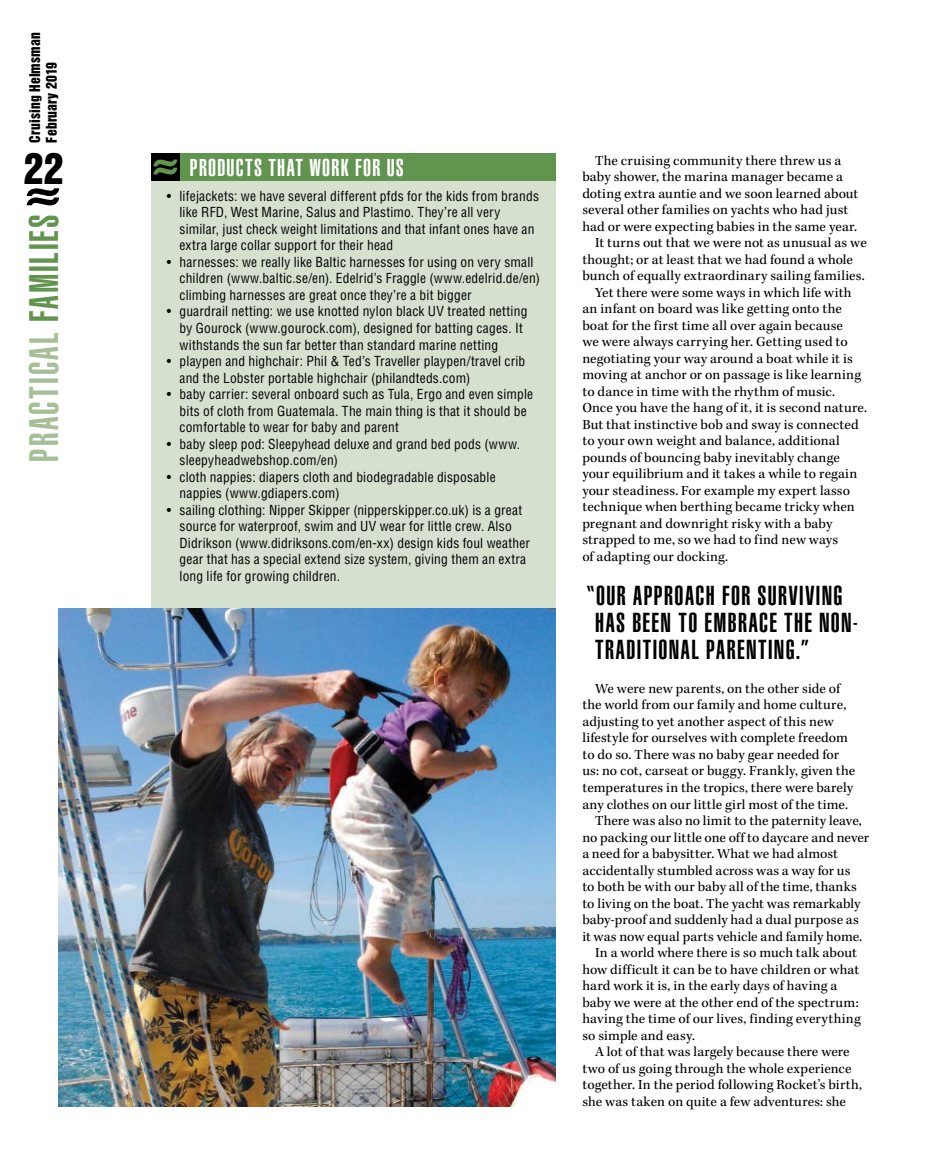
<style>
.page{position:relative;width:936px;height:1170px;background:#fff}
.page>*{position:absolute;margin:0;border:0;box-sizing:border-box;transform-origin:0 0}
.t1{font:40.5px "Helvetica LT Std Ultra Comp";letter-spacing:.055em;color:#a7bf99}
.t2{font:39px "Helvetica Inserat LT Std";color:#000}
.t3{font:27px/27px "Helvetica LT Std Ultra Comp";letter-spacing:.055em;color:#000}
.t4{font:24px "Helvetica LT Std Ultra Comp";letter-spacing:.05em;color:#fff}
.t5{font:14.25px "Kepler Std";letter-spacing:.01em;color:#000}
.t6{font:condensed 13.5px/16.5px "Helvetica LT Std";letter-spacing:.015em;color:#000}
.t7{font:13.5px/16.5px "Helvetica Inserat LT Std";letter-spacing:.015em;color:#000}
.s1{color:#61944f}
</style>
<div class="page">
<div style="left:151px;top:153px;width:404px;height:953px;background:#d6e0cf"></div>
<svg style="left:27px;top:188px;width:32px;height:17px"></svg>
<div style="left:151px;top:153px;width:404px;height:28px;background:#61944f"></div>
<div style="left:151px;top:153px;width:29px;height:28px;background:#000"></div>
<svg style="left:153px;top:159px;width:24px;height:15px"></svg>
<img style="left:58px;top:609px;width:497px;height:497px">
<p class="t7" style="left:27px;top:142px;width:112px;rotate:-90deg">Cruising Helmsman<br>February 2019</p>
<h2 class="t2" style="left:24px;top:146px;width:41px">22</h2>
<h1 class="t1" style="left:21px;top:461px;width:248px;rotate:-90deg">PRACTICAL <span class="s1">FAMILIES</span></h1>
<h3 class="t4" style="left:190px;top:153px;width:215px">PRODUCTS THAT WORK FOR US</h3>
<p class="t6" style="left:179px;top:188px;width:361px;text-indent:-13px">• lifejackets: we have several different pfds for the kids from brands like RFD, West Marine, Salus and Plastimo. They’re all very similar, just check weight limitations and that infant ones have an extra large collar support for their head</p>
<p class="t6" style="left:179px;top:254px;width:362px;text-indent:-13px">• harnesses: we really like Baltic harnesses for using on very small children (www.baltic.se/en). Edelrid’s Fraggle (www.edelrid.de/en) climbing harnesses are great once they’re a bit bigger</p>
<p class="t6" style="left:179px;top:303px;width:349px;text-indent:-13px">• guardrail netting: we use knotted nylon black UV treated netting by Gourock (www.gourock.com), designed for batting cages. It withstands the sun far better than standard marine netting</p>
<p class="t6" style="left:179px;top:353px;width:347px;text-indent:-13px">• playpen and highchair: Phil &amp; Ted’s Traveller playpen/travel crib and the Lobster portable highchair (philandteds.com)</p>
<p class="t6" style="left:179px;top:386px;width:355px;text-indent:-13px">• baby carrier: several onboard such as Tula, Ergo and even simple bits of cloth from Guatemala. The main thing is that it should be comfortable to wear for baby and parent</p>
<p class="t6" style="left:179px;top:435px;width:342px;text-indent:-13px">• baby sleep pod: Sleepyhead deluxe and grand bed pods (www. sleepyheadwebshop.com/en)</p>
<p class="t6" style="left:179px;top:468px;width:318px;text-indent:-13px">• cloth nappies: diapers cloth and biodegradable disposable nappies (www.gdiapers.com)</p>
<p class="t6" style="left:179px;top:501px;width:352px;text-indent:-13px">• sailing clothing: Nipper Skipper (nipperskipper.co.uk) is a great source for waterproof, swim and UV wear for little crew. Also Didrikson (www.didriksons.com/en-xx) design kids foul weather gear that has a special extend size system, giving them an extra long life for growing children.</p>
<p class="t5" style="left:595px;top:152px;width:248px">The cruising community there threw us a</p>
<p class="t5" style="left:582px;top:168px;width:262px">baby shower, the marina manager became a</p>
<p class="t5" style="left:582px;top:185px;width:277px">doting extra auntie and we soon learned about</p>
<p class="t5" style="left:582px;top:201px;width:267px">several other families on yachts who had just</p>
<p class="t5" style="left:582px;top:218px;width:276px">had or were expecting babies in the same year.</p>
<p class="t5" style="left:595px;top:234px;width:273px">It turns out that we were not as unusual as we</p>
<p class="t5" style="left:582px;top:251px;width:272px">thought; or at least that we had found a whole</p>
<p class="t5" style="left:582px;top:267px;width:284px">bunch of equally extraordinary sailing families.</p>
<p class="t5" style="left:595px;top:284px;width:258px">Yet there were some ways in which life with</p>
<p class="t5" style="left:582px;top:300px;width:261px">an infant on board was like getting onto the</p>
<p class="t5" style="left:582px;top:317px;width:262px">boat for the first time all over again because</p>
<p class="t5" style="left:582px;top:334px;width:267px">we were always carrying her. Getting used to</p>
<p class="t5" style="left:582px;top:350px;width:272px">negotiating your way around a boat while it is</p>
<p class="t5" style="left:582px;top:367px;width:280px">moving at anchor or on passage is like learning</p>
<p class="t5" style="left:582px;top:383px;width:254px">to dance in time with the rhythm of music.</p>
<p class="t5" style="left:582px;top:400px;width:286px">Once you have the hang of it, it is second nature.</p>
<p class="t5" style="left:582px;top:416px;width:278px">But that instinctive bob and sway is connected</p>
<p class="t5" style="left:582px;top:433px;width:259px">to your own weight and balance, additional</p>
<p class="t5" style="left:582px;top:449px;width:259px">pounds of bouncing baby inevitably change</p>
<p class="t5" style="left:582px;top:466px;width:276px">your equilibrium and it takes a while to regain</p>
<p class="t5" style="left:582px;top:482px;width:269px">your steadiness. For example my expert lasso</p>
<p class="t5" style="left:582px;top:499px;width:274px">technique when berthing became tricky when</p>
<p class="t5" style="left:582px;top:515px;width:252px">pregnant and downright risky with a baby</p>
<p class="t5" style="left:582px;top:532px;width:257px">strapped to me, so we had to find new ways</p>
<p class="t5" style="left:582px;top:548px;width:147px">of adapting our docking.</p>
<h3 class="t3" style="left:595px;top:582px;width:264px;text-indent:-9px">“OUR APPROACH FOR SURVIVING<br>HAS BEEN TO EMBRACE THE NON-<br>TRADITIONAL PARENTING.”</h3>
<p class="t5" style="left:595px;top:680px;width:246px">We were new parents, on the other side of</p>
<p class="t5" style="left:582px;top:697px;width:265px">the world from our family and home culture,</p>
<p class="t5" style="left:582px;top:713px;width:253px">adjusting to yet another aspect of this new</p>
<p class="t5" style="left:582px;top:730px;width:267px">lifestyle for ourselves with complete freedom</p>
<p class="t5" style="left:582px;top:746px;width:258px">to do so. There was no baby gear needed for</p>
<p class="t5" style="left:582px;top:763px;width:274px">us: no cot, carseat or buggy. Frankly, given the</p>
<p class="t5" style="left:582px;top:779px;width:272px">temperatures in the tropics, there were barely</p>
<p class="t5" style="left:582px;top:796px;width:267px">any clothes on our little girl most of the time.</p>
<p class="t5" style="left:595px;top:812px;width:268px">There was also no limit to the paternity leave,</p>
<p class="t5" style="left:582px;top:829px;width:288px">no packing our little one off to daycare and never</p>
<p class="t5" style="left:582px;top:845px;width:257px">a need for a babysitter. What we had almost</p>
<p class="t5" style="left:582px;top:862px;width:270px">accidentally stumbled across was a way for us</p>
<p class="t5" style="left:582px;top:878px;width:276px">to both be with our baby all of the time, thanks</p>
<p class="t5" style="left:582px;top:895px;width:280px">to living on the boat. The yacht was remarkably</p>
<p class="t5" style="left:582px;top:911px;width:278px">baby-proof and suddenly had a dual purpose as</p>
<p class="t5" style="left:582px;top:928px;width:281px">it was now equal parts vehicle and family home.</p>
<p class="t5" style="left:595px;top:944px;width:263px">In a world where there is so much talk about</p>
<p class="t5" style="left:582px;top:961px;width:278px">how difficult it can be to have children or what</p>
<p class="t5" style="left:582px;top:977px;width:256px">hard work it is, in the early days of having a</p>
<p class="t5" style="left:582px;top:994px;width:278px">baby we were at the other end of the spectrum:</p>
<p class="t5" style="left:582px;top:1010px;width:280px">having the time of our lives, finding everything</p>
<p class="t5" style="left:582px;top:1027px;width:114px">so simple and easy.</p>
<p class="t5" style="left:595px;top:1043px;width:256px">A lot of that was largely because there were</p>
<p class="t5" style="left:582px;top:1060px;width:271px">two of us going through the whole experience</p>
<p class="t5" style="left:582px;top:1076px;width:281px">together. In the period following Rocket’s birth,</p>
<p class="t5" style="left:582px;top:1093px;width:265px">she was taken on quite a few adventures: she</p>
</div>
